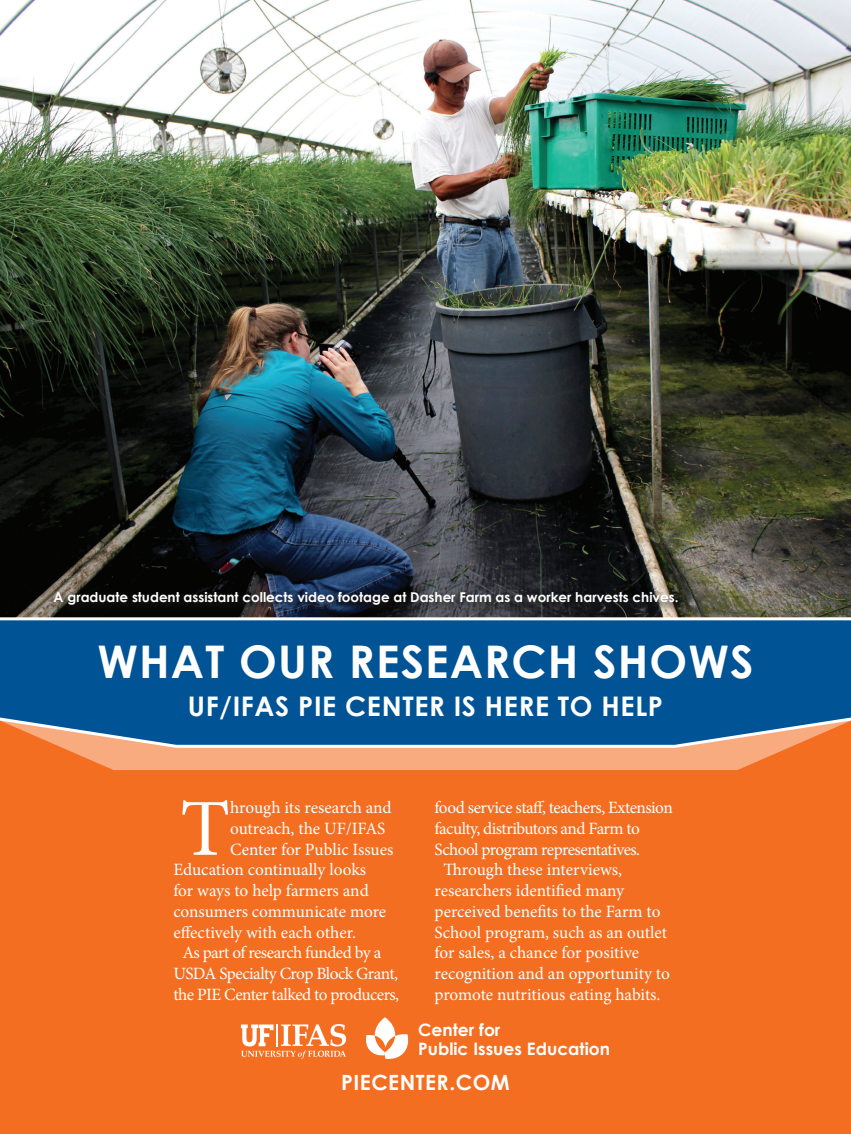
<style>
.page{position:relative;width:851px;height:1134px;background:#fff}
.page>*{position:absolute;margin:0;border:0;box-sizing:border-box;transform-origin:0 0}
.t1{font:81px "Minion Pro";color:#fff}
.t2{font:700 45px "Century Gothic";letter-spacing:.025em;color:#fff}
.t3{font:700 27px "Century Gothic";letter-spacing:.025em;color:#fff}
.t4{font:700 21px "Century Gothic";color:#fff}
.t5{font:17.25px "Minion Pro";letter-spacing:-.01em;color:#fff}
.t6{font:17.25px "Minion Pro";letter-spacing:-.03em;color:#fff}
.t7{font:17.25px "Minion Pro";letter-spacing:-.035em;color:#fff}
.t8{font:700 17.1px/18.6px "Century Gothic";color:#fff}
.t9{font:700 13.5px "Century Gothic";color:#fff}
</style>
<div class="page">
<div style="left:0;top:683px;width:850px;height:451px;background:#f36e21"></div>
<svg style="left:65px;top:749px;width:721px;height:21px;background:#f7a678"></svg>
<svg style="left:0;top:716px;width:850px;height:33px;background:#4a7194"></svg>
<img style="left:0;top:0;width:850px;height:617px">
<div style="left:0;top:619px;width:850px;height:97px;background:#005495"></div>
<hr style="left:0;top:617px;width:850px;height:3px;background:#fff">
<svg style="left:241px;top:1024px;width:105px;height:35px"></svg>
<svg style="left:366px;top:1017px;width:43px;height:42px"></svg>
<div style="left:50px;top:588px;width:638px;height:28px;background:#231f20;opacity:.85"></div>
<p class="t9" style="left:54px;top:589px;width:626px">A graduate student assistant collects video footage at Dasher Farm as a worker harvests chives.</p>
<h2 class="t2" style="left:97px;top:634px;width:657px">what our research shows</h2>
<h3 class="t3" style="left:188px;top:689px;width:60px">UF/IFAS</h3>
<h3 class="t3" style="left:298px;top:689px;width:13px">PIE</h3>
<h3 class="t3" style="left:345px;top:689px;width:319px">Center is h ere to h elp</h3>
<h1 class="t1" style="left:180px;top:775px;width:51px">T</h1>
<p class="t5" style="left:230px;top:796px;width:163px">hrough its research and</p>
<p class="t5" style="left:230px;top:817px;width:157px">outreach, the UF/IFAS</p>
<p class="t5" style="left:230px;top:838px;width:165px">Center for Public Issues</p>
<p class="t5" style="left:173px;top:858px;width:194px">Education continually looks</p>
<p class="t5" style="left:173px;top:879px;width:197px">for ways to help farmers and</p>
<p class="t5" style="left:173px;top:900px;width:214px">consumers communicate more</p>
<p class="t5" style="left:173px;top:921px;width:184px">effectively with each other.</p>
<p class="t6" style="left:182px;top:941px;width:200px">As part of research funded by a</p>
<p class="t7" style="left:173px;top:962px;width:226px">USDA Specialty Crop Block Grant,</p>
<p class="t6" style="left:173px;top:983px;width:227px">the PIE Center talked to producers,</p>
<p class="t6" style="left:434px;top:796px;width:240px">food service staff, teachers, Extension</p>
<p class="t7" style="left:434px;top:817px;width:207px">faculty, distributors and Farm to</p>
<p class="t7" style="left:434px;top:838px;width:207px">School program representatives.</p>
<p class="t5" style="left:443px;top:858px;width:180px">Through these interviews,</p>
<p class="t5" style="left:434px;top:879px;width:191px">researchers identified many</p>
<p class="t5" style="left:434px;top:900px;width:227px">perceived benefits to the Farm to</p>
<p class="t5" style="left:434px;top:921px;width:234px">School program, such as an outlet</p>
<p class="t5" style="left:434px;top:941px;width:206px">for sales, a chance for positive</p>
<p class="t5" style="left:434px;top:962px;width:237px">recognition and an opportunity to</p>
<p class="t5" style="left:434px;top:983px;width:227px">promote nutritious eating habits.</p>
<p class="t8" style="left:418px;top:1020px;width:193px">Center for<br>Public Issues Education</p>
<p class="t4" style="left:341px;top:1069px;width:13px">PIECENTER</p>
<p class="t4" style="left:449px;top:1069px;width:25px">.COM</p>
</div>
